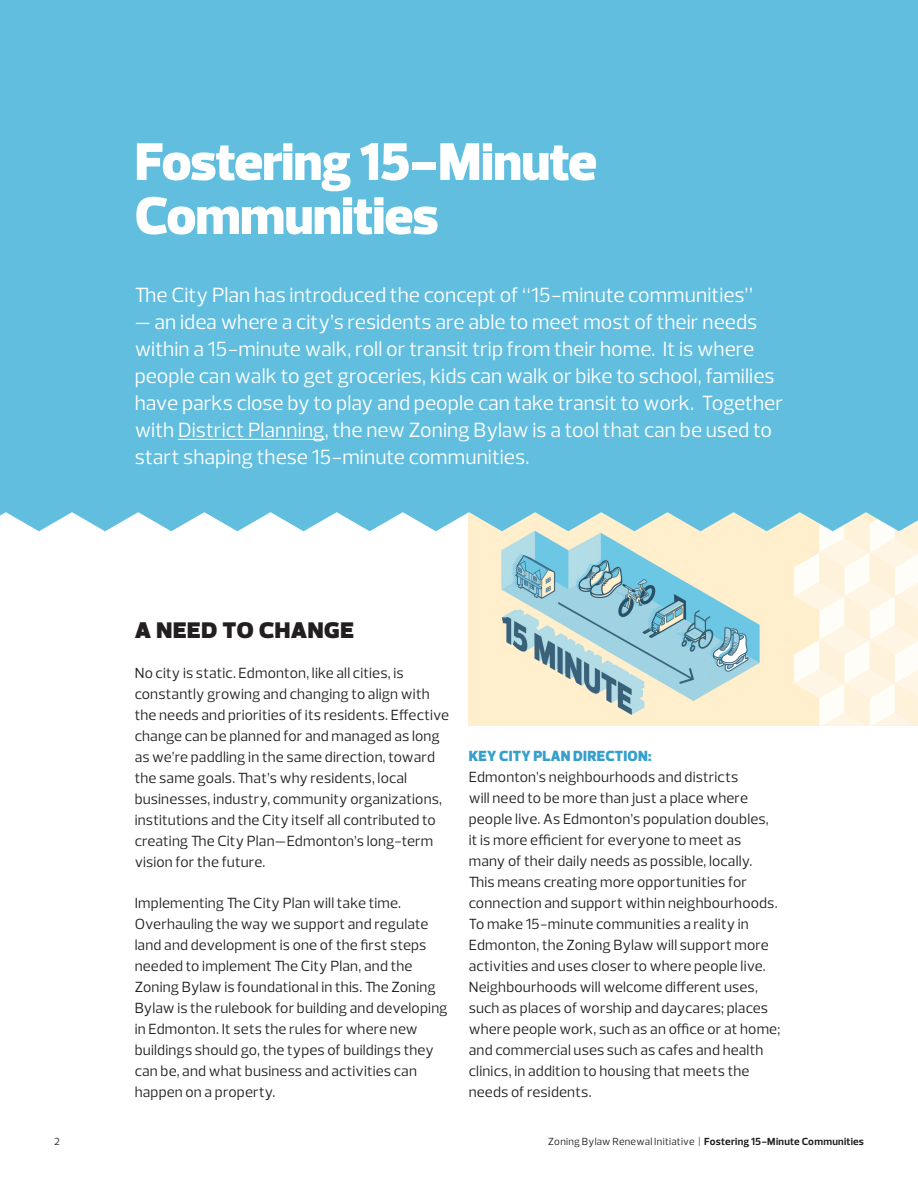
<style>
.page{position:relative;width:918px;height:1188px;background:#fff}
.page>*{position:absolute;margin:0;border:0;box-sizing:border-box;transform-origin:0 0}
.Section_Title{font:900 54px/54px "Prelo";letter-spacing:-.015em;color:#fff}
.Page_Title{font:900 27px "Prelo";letter-spacing:.005em;color:#231f20}
.Body{font:21px/27px "Prelo";color:#fff}
.Body-2{font:15px/21px "Prelo";letter-spacing:.01em;color:#231f20}
.t1{font:10.5px "Prelo";letter-spacing:.02em;color:#231f20}
.s1{font-weight:900;color:#369fcc}
.s2{font-weight:700}
</style>
<div class="page">
<img style="left:469px;top:531px;width:325px;height:195px">
<svg style="left:794px;top:531px;width:124px;height:195px"></svg>
<div style="left:0;top:0;width:918px;height:531px;background:#61bedf"></div>
<hr style="left:178px;top:439px;width:147px;height:1px;background:#fff">
<p class="Section_Title" style="left:135px;top:135px;width:464px">Fostering 15-Minute<br>Communities</p>
<p class="Body" style="left:135px;top:282px;width:620px">The City Plan has introduced the concept of “15-minute communities”</p>
<p class="Body" style="left:135px;top:309px;width:650px">— an idea where a city’s residents are able to meet most of their needs within a 15-minute walk, roll or transit trip from their home. It is where people can walk to get groceries, kids can walk or bike to school, families have parks close by to play and people can take transit to work. Together with District Planning, the new Zoning Bylaw is a tool that can be used to start shaping these 15-minute communities.</p>
<p class="Page_Title" style="left:135px;top:612px;width:221px">a need to change</p>
<p class="Body-2" style="left:135px;top:663px;width:316px">No city is static. Edmonton, like all cities, is constantly growing and changing to align with the needs and priorities of its residents. Effective change can be planned for and managed as long as we’re paddling in the same direction, toward the same goals. That’s why residents, local businesses, industry, community organizations, institutions and the City itself all contributed to creating The City Plan—Edmonton’s long-term vision for the future.</p>
<p class="Body-2" style="left:135px;top:893px;width:314px">Implementing The City Plan will take time.<br>Overhauling the way we support and regulate land and development is one of the first steps needed to implement The City Plan, and the Zoning Bylaw is foundational in this. The Zoning Bylaw is the rulebook for building and developing in Edmonton. It sets the rules for where new buildings should go, the types of buildings they can be, and what business and activities can happen on a property.</p>
<p class="Body-2" style="left:469px;top:746px;width:313px"><span class="s1">KEY CITY PLAN DIRECTION:<br></span>Edmonton’s neighbourhoods and districts<br>will need to be more than just a place where people live. As Edmonton’s population doubles, it is more efficient for everyone to meet as many of their daily needs as possible, locally.<br>This means creating more opportunities for connection and support within neighbourhoods.<br>To make 15-minute communities a reality in Edmonton, the Zoning Bylaw will support more activities and uses closer to where people live.<br>Neighbourhoods will welcome different uses, such as places of worship and daycares; places where people work, such as an office or at home; and commercial uses such as cafes and health clinics, in addition to housing that meets the needs of residents.</p>
<p class="t1" style="left:54px;top:1135px;width:7px">2</p>
<p class="t1" style="left:548px;top:1135px;width:317px">Zoning Bylaw Renewal Initiative | <span class="s2">Fostering 15-Minute Communities</span></p>
</div>
